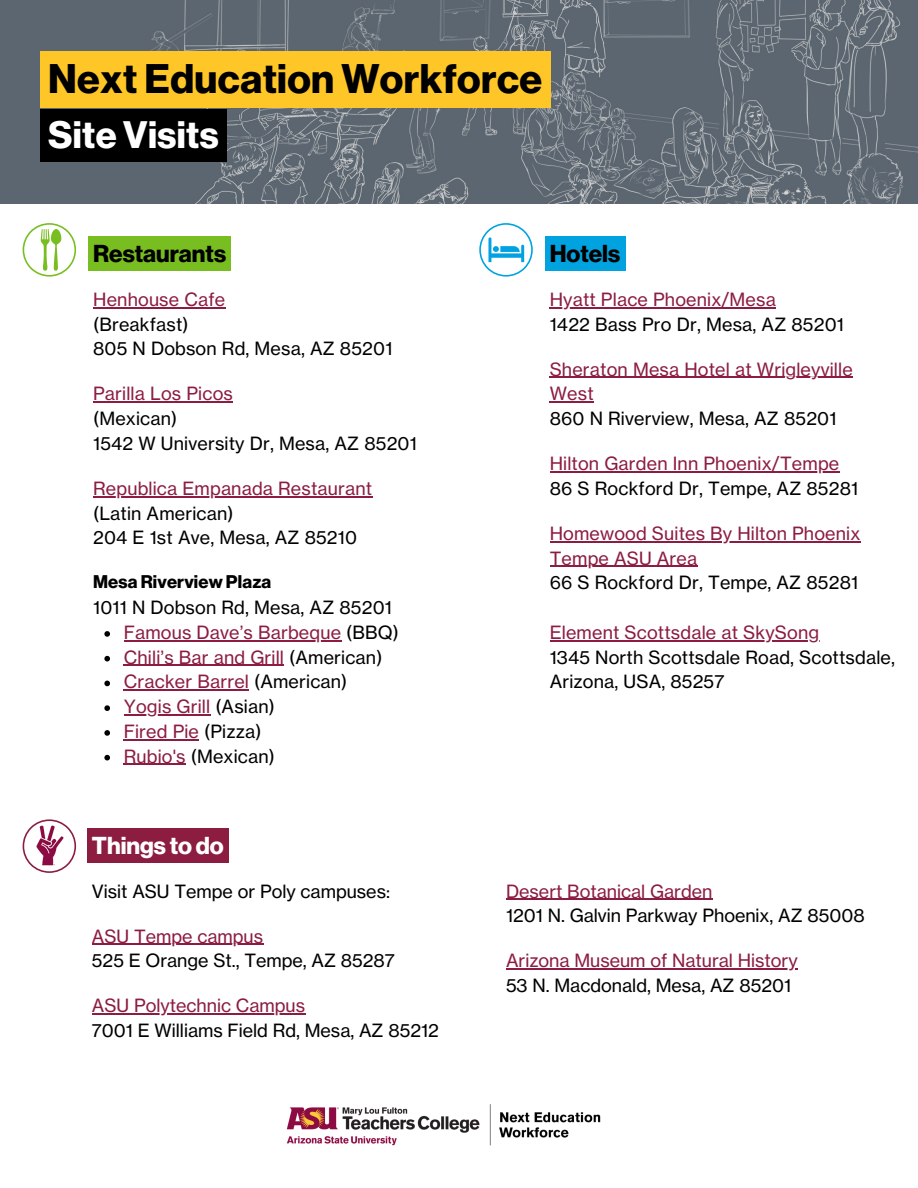
<style>
.page{position:relative;width:918px;height:1188px;background:#fff}
.page>*{position:absolute;margin:0;border:0;box-sizing:border-box;transform-origin:0 0}
.t1{font:40.5px "N Haas Grotesk DS Pro 75 Bd";letter-spacing:.01em;color:#000}
.t2{font:37.5px "N Haas Grotesk DS Pro 75 Bd";letter-spacing:.01em;color:#fff}
.t3{font:24px "N Haas Grotesk DS Pro 75 Bd";color:#000}
.t4{font:24px "N Haas Grotesk DS Pro 75 Bd";color:#fff}
.t5{font:18px/24.8px "N Haas Grotesk TX Pro 55 Rg";letter-spacing:.01em;color:#000}
.t6{font:18px/24.8px "N Haas Grotesk TX Pro 55 Rg";letter-spacing:.01em;color:#8c1d40}
.t7{font:18px "N Haas Grotesk DS Pro 75 Bd";letter-spacing:.01em;color:#000}
.s1{color:#000}
</style>
<div class="page">
<img style="left:0;top:0;width:918px;height:203px">
<svg style="left:23px;top:223px;width:53px;height:54px"></svg>
<svg style="left:479px;top:223px;width:54px;height:54px"></svg>
<svg style="left:23px;top:819px;width:53px;height:54px"></svg>
<img style="left:286px;top:1104px;width:315px;height:42px">
<div style="left:40px;top:51px;width:511px;height:56px;background:#ffc627"></div>
<div style="left:41px;top:109px;width:186px;height:53px;background:#000"></div>
<div style="left:88px;top:237px;width:143px;height:34px;background:#78be20"></div>
<svg style="left:104px;top:631px;width:6px;height:6px"></svg>
<hr style="left:124px;top:640px;width:217px;height:1px;background:#8c1d40">
<svg style="left:104px;top:656px;width:6px;height:5px"></svg>
<hr style="left:124px;top:665px;width:160px;height:1px;background:#8c1d40">
<svg style="left:104px;top:681px;width:6px;height:5px"></svg>
<hr style="left:124px;top:690px;width:125px;height:1px;background:#8c1d40">
<svg style="left:104px;top:705px;width:6px;height:6px"></svg>
<hr style="left:124px;top:714px;width:86px;height:1px;background:#8c1d40">
<svg style="left:104px;top:730px;width:6px;height:6px"></svg>
<hr style="left:124px;top:739px;width:75px;height:1px;background:#8c1d40">
<svg style="left:104px;top:755px;width:6px;height:5px"></svg>
<hr style="left:124px;top:764px;width:62px;height:1px;background:#8c1d40">
<hr style="left:93px;top:307px;width:132px;height:1px;background:#8c1d40">
<hr style="left:93px;top:402px;width:140px;height:1px;background:#8c1d40">
<hr style="left:93px;top:496px;width:279px;height:1px;background:#8c1d40">
<div style="left:545px;top:237px;width:80px;height:34px;background:#00a3e0"></div>
<hr style="left:550px;top:307px;width:226px;height:1px;background:#8c1d40">
<hr style="left:550px;top:377px;width:303px;height:1px;background:#8c1d40">
<hr style="left:550px;top:402px;width:44px;height:1px;background:#8c1d40">
<hr style="left:550px;top:471px;width:289px;height:1px;background:#8c1d40">
<hr style="left:550px;top:541px;width:311px;height:1px;background:#8c1d40">
<hr style="left:550px;top:566px;width:147px;height:1px;background:#8c1d40">
<hr style="left:550px;top:640px;width:269px;height:1px;background:#8c1d40">
<div style="left:87px;top:829px;width:141px;height:34px;background:#8c1d40"></div>
<hr style="left:92px;top:944px;width:171px;height:1px;background:#8c1d40">
<hr style="left:92px;top:1014px;width:213px;height:1px;background:#8c1d40">
<hr style="left:506px;top:899px;width:206px;height:1px;background:#8c1d40">
<hr style="left:506px;top:969px;width:292px;height:1px;background:#8c1d40">
<h1 class="t1" style="left:48px;top:55px;width:496px">Next Education Workforce</h1>
<h2 class="t2" style="left:48px;top:113px;width:172px">Site Visits</h2>
<h3 class="t3" style="left:93px;top:239px;width:134px">Restaurants</h3>
<p class="t6" style="left:93px;top:287px;width:134px">Henhouse Cafe</p>
<p class="t5" style="left:93px;top:312px;width:301px">(Breakfast)<br>805 N Dobson Rd, Mesa, AZ 85201</p>
<p class="t6" style="left:93px;top:382px;width:141px">Parilla Los Picos</p>
<p class="t5" style="left:93px;top:406px;width:325px">(Mexican)<br>1542 W University Dr, Mesa, AZ 85201</p>
<p class="t6" style="left:93px;top:476px;width:281px">Republica Empanada Restaurant</p>
<p class="t5" style="left:93px;top:501px;width:266px">(Latin American)<br>204 E 1st Ave, Mesa, AZ 85210</p>
<p class="t7" style="left:93px;top:572px;width:180px">Mesa Riverview Plaza</p>
<p class="t5" style="left:93px;top:595px;width:300px">1011 N Dobson Rd, Mesa, AZ 85201</p>
<p class="t6" style="left:124px;top:620px;width:277px">Famous Dave’s Barbeque <span class="s1">(BBQ)<br></span>Chili’s Bar and Grill <span class="s1">(American)<br></span>Cracker Barrel <span class="s1">(American)<br></span>Yogis Grill <span class="s1">(Asian)<br></span>Fired Pie <span class="s1">(Pizza)<br></span>Rubio's <span class="s1">(Mexican)</span></p>
<h3 class="t3" style="left:550px;top:239px;width:72px">Hotels</h3>
<p class="t6" style="left:550px;top:287px;width:228px">Hyatt Place Phoenix/Mesa</p>
<p class="t5" style="left:550px;top:312px;width:296px">1422 Bass Pro Dr, Mesa, AZ 85201</p>
<p class="t6" style="left:550px;top:357px;width:305px">Sheraton Mesa Hotel at Wrigleyville<br>West</p>
<p class="t5" style="left:550px;top:406px;width:288px">860 N Riverview, Mesa, AZ 85201</p>
<p class="t6" style="left:550px;top:451px;width:291px">Hilton Garden Inn Phoenix/Tempe</p>
<p class="t5" style="left:550px;top:476px;width:310px">86 S Rockford Dr, Tempe, AZ 85281</p>
<p class="t6" style="left:550px;top:521px;width:312px">Homewood Suites By Hilton Phoenix<br>Tempe ASU Area</p>
<p class="t5" style="left:550px;top:571px;width:310px">66 S Rockford Dr, Tempe, AZ 85281</p>
<p class="t6" style="left:550px;top:620px;width:271px">Element Scottsdale at SkySong</p>
<p class="t5" style="left:550px;top:645px;width:347px">1345 North Scottsdale Road, Scottsdale,<br>Arizona, USA, 85257</p>
<h3 class="t4" style="left:92px;top:831px;width:133px">Things to do</h3>
<p class="t5" style="left:92px;top:879px;width:300px">Visit ASU Tempe or Poly campuses:</p>
<p class="t6" style="left:92px;top:924px;width:173px">ASU Tempe campus</p>
<p class="t5" style="left:92px;top:948px;width:304px">525 E Orange St., Tempe, AZ 85287</p>
<p class="t6" style="left:92px;top:993px;width:215px">ASU Polytechnic Campus</p>
<p class="t5" style="left:92px;top:1018px;width:348px">7001 E Williams Field Rd, Mesa, AZ 85212</p>
<p class="t6" style="left:506px;top:879px;width:208px">Desert Botanical Garden</p>
<p class="t5" style="left:506px;top:903px;width:360px">1201 N. Galvin Parkway Phoenix, AZ 85008</p>
<p class="t6" style="left:506px;top:948px;width:293px">Arizona Museum of Natural History</p>
<p class="t5" style="left:506px;top:973px;width:287px">53 N. Macdonald, Mesa, AZ 85201</p>
</div>
